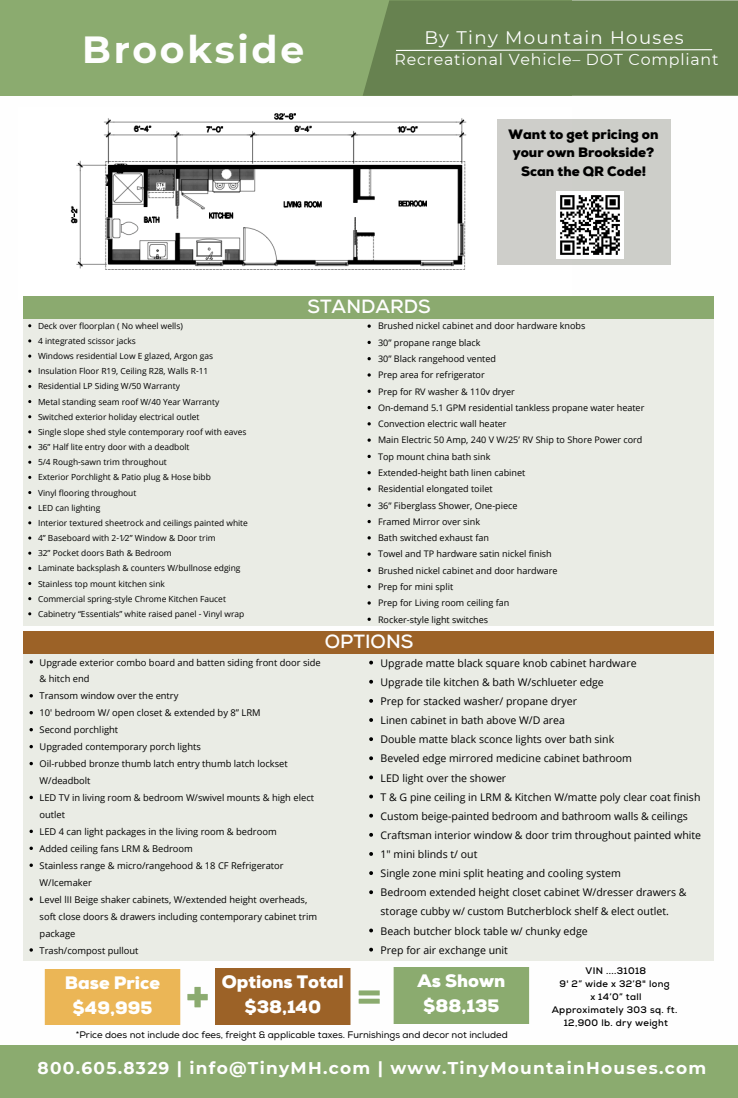
<style>
.page{position:relative;width:738px;height:1098px;background:#fff}
.page>*{position:absolute;margin:0;border:0;box-sizing:border-box;transform-origin:0 0}
.t1{font:700 37.75px "Montserrat";letter-spacing:.07em;color:#fefefe}
.t2{font:700 19.1px "Nexa";color:#fefefe}
.t3{font:18.15px "Montserrat";letter-spacing:.07em;color:#fefefe}
.t4{font:900 18px/25.1px "Nexa";color:#fff;text-align:center}
.t5{font:700 17px "Montserrat";letter-spacing:.075em;color:#fefefe}
.t6{font:15.85px "Montserrat";letter-spacing:.05em;color:#fefefe}
.t7{font:900 13.6px/18.8px "Nexa";color:#000;text-align:center}
.t8{font:10.55px/19.1px "Open Sans";color:#000}
.t9{font:9.5px "Nexa";color:#000}
.t10{font:700 9.5px "Nexa";letter-spacing:.035em;color:#000}
.t11{font:9.35px/16.9px "Open Sans";color:#000}
.t12{font:9.05px "Open Sans";color:#000}
.t13{font:8.4px "Open Sans";color:#000}
</style>
<div class="page">
<img style="left:23px;top:113px;width:548px;height:186px">
<div style="left:24px;top:319px;width:690px;height:307px;background:#eaece5"></div>
<div style="left:24px;top:296px;width:690px;height:23px;background:#8baa6f"></div>
<div style="left:497px;top:119px;width:173px;height:145px;background:#cdcec9"></div>
<img style="left:557px;top:192px;width:66px;height:66px">
<div style="left:215px;top:969px;width:135px;height:56px;background:#9c6227"></div>
<svg style="left:359px;top:990px;width:21px;height:14px"></svg>
<svg style="left:187px;top:987px;width:21px;height:20px"></svg>
<div style="left:45px;top:969px;width:135px;height:56px;background:#ebb656"></div>
<div style="left:394px;top:967px;width:135px;height:56px;background:#8bab6f"></div>
<div style="left:0;top:1046px;width:738px;height:52px;background:#8bab6f"></div>
<div style="left:24px;top:654px;width:690px;height:307px;background:#eaece5"></div>
<div style="left:24px;top:631px;width:690px;height:23px;background:#9c6227"></div>
<svg style="left:368px;top:324px;width:3px;height:4px"></svg>
<svg style="left:368px;top:373px;width:3px;height:4px"></svg>
<svg style="left:368px;top:487px;width:3px;height:4px"></svg>
<svg style="left:368px;top:601px;width:3px;height:4px"></svg>
<svg style="left:30px;top:660px;width:3px;height:4px"></svg>
<svg style="left:30px;top:897px;width:3px;height:4px"></svg>
<svg style="left:30px;top:948px;width:3px;height:4px"></svg>
<svg style="left:369px;top:661px;width:4px;height:4px"></svg>
<svg style="left:369px;top:680px;width:4px;height:4px"></svg>
<svg style="left:369px;top:699px;width:4px;height:4px"></svg>
<svg style="left:369px;top:718px;width:4px;height:4px"></svg>
<svg style="left:369px;top:737px;width:4px;height:4px"></svg>
<svg style="left:369px;top:756px;width:4px;height:4px"></svg>
<svg style="left:369px;top:776px;width:4px;height:3px"></svg>
<svg style="left:369px;top:795px;width:4px;height:3px"></svg>
<svg style="left:369px;top:814px;width:4px;height:4px"></svg>
<svg style="left:369px;top:833px;width:4px;height:4px"></svg>
<svg style="left:369px;top:852px;width:4px;height:4px"></svg>
<svg style="left:369px;top:871px;width:4px;height:4px"></svg>
<svg style="left:369px;top:890px;width:4px;height:4px"></svg>
<svg style="left:369px;top:929px;width:4px;height:3px"></svg>
<svg style="left:369px;top:948px;width:4px;height:4px"></svg>
<div style="left:0;top:0;width:571px;height:96px;background:#8bab6f"></div>
<div style="left:363px;top:0;width:375px;height:96px;background:#678250"></div>
<svg style="left:395px;top:49px;width:318px;height:3px"></svg>
<h3 class="t1" style="left:82px;top:27px;width:223px">Brookside</h3>
<p class="t3" style="left:424px;top:27px;width:261px">By Tiny Mountain Houses</p>
<p class="t6" style="left:395px;top:50px;width:325px">Recreational Vehicle– DOT Compliant</p>
<h4 class="t7" style="left:509px;top:125px;width:151px">Want to get pricing on your own Brookside?</h4>
<p class="t7" style="left:521px;top:163px;width:127px">Scan the QR Code!</p>
<p class="t13" style="left:38px;top:320px;width:146px">Deck over floorplan ( No wheel wells)</p>
<p class="t13" style="left:38px;top:335px;width:99px">4 integrated scissor jacks</p>
<p class="t13" style="left:38px;top:350px;width:177px">Windows residential Low E glazed, Argon gas</p>
<p class="t13" style="left:38px;top:365px;width:172px">Insulation Floor R19, Ceiling R28, Walls R-11</p>
<p class="t13" style="left:38px;top:380px;width:143px">Residential LP Siding W/50 Warranty</p>
<p class="t13" style="left:38px;top:396px;width:183px">Metal standing seam roof W/40 Year Warranty</p>
<p class="t13" style="left:38px;top:411px;width:163px">Switched exterior holiday electrical outlet</p>
<p class="t13" style="left:38px;top:426px;width:210px">Single slope shed style contemporary roof with eaves</p>
<p class="t13" style="left:38px;top:441px;width:153px">36” Half lite entry door with a deadbolt</p>
<p class="t13" style="left:38px;top:456px;width:130px">5/4 Rough-sawn trim throughout</p>
<p class="t13" style="left:38px;top:471px;width:174px">Exterior Porchlight &amp; Patio plug &amp; Hose bibb</p>
<p class="t13" style="left:38px;top:487px;width:100px">Vinyl flooring throughout</p>
<p class="t13" style="left:38px;top:502px;width:64px">LED can lighting</p>
<p class="t13" style="left:38px;top:517px;width:211px">Interior textured sheetrock and ceilings painted white</p>
<p class="t13" style="left:38px;top:532px;width:179px">4” Baseboard with 2-1⁄2” Window &amp; Door trim</p>
<p class="t13" style="left:38px;top:547px;width:135px">32” Pocket doors Bath &amp; Bedroom</p>
<p class="t13" style="left:38px;top:562px;width:204px">Laminate backsplash &amp; counters W/bullnose edging</p>
<p class="t13" style="left:38px;top:578px;width:128px">Stainless top mount kitchen sink</p>
<p class="t13" style="left:38px;top:593px;width:189px">Commercial spring-style Chrome Kitchen Faucet</p>
<p class="t13" style="left:38px;top:608px;width:208px">Cabinetry “Essentials” white raised panel - Vinyl wrap</p>
<h1 class="t2" style="left:307px;top:295px;width:125px">STANDARDS</h1>
<p class="t12" style="left:378px;top:320px;width:209px">Brushed nickel cabinet and door hardware knobs</p>
<p class="t12" style="left:378px;top:336px;width:104px">30” propane range black</p>
<p class="t12" style="left:378px;top:352px;width:120px">30” Black rangehood vented</p>
<p class="t12" style="left:378px;top:369px;width:108px">Prep area for refrigerator</p>
<p class="t12" style="left:378px;top:385px;width:138px">Prep for RV washer &amp; 110v dryer</p>
<p class="t12" style="left:378px;top:401px;width:268px">On-demand 5.1 GPM residential tankless propane water heater</p>
<p class="t12" style="left:378px;top:417px;width:130px">Convection electric wall heater</p>
<p class="t12" style="left:378px;top:434px;width:266px">Main Electric 50 Amp, 240 V W/25’ RV Ship to Shore Power cord</p>
<p class="t12" style="left:378px;top:450px;width:114px">Top mount china bath sink</p>
<p class="t12" style="left:378px;top:466px;width:149px">Extended-height bath linen cabinet</p>
<p class="t12" style="left:378px;top:483px;width:116px">Residential elongated toilet</p>
<p class="t12" style="left:378px;top:499px;width:141px">36” Fiberglass Shower, One-piece</p>
<p class="t12" style="left:378px;top:515px;width:104px">Framed Mirror over sink</p>
<p class="t12" style="left:378px;top:531px;width:113px">Bath switched exhaust fan</p>
<h2 class="t12" style="left:378px;top:548px;width:175px">Towel and TP hardware satin nickel finish</h2>
<p class="t12" style="left:378px;top:564px;width:181px">Brushed nickel cabinet and door hardware</p>
<p class="t12" style="left:378px;top:580px;width:77px">Prep for mini split</p>
<p class="t12" style="left:378px;top:597px;width:133px">Prep for Living room ceiling fan</p>
<p class="t12" style="left:378px;top:613px;width:112px">Rocker-style light switches</p>
<p class="t2" style="left:325px;top:630px;width:90px">OPTIONS</p>
<p class="t11" style="left:40px;top:653px;width:283px">Upgrade exterior combo board and batten siding front door side &amp; hitch end</p>
<p class="t11" style="left:40px;top:687px;width:140px">Transom window over the entry</p>
<p class="t11" style="left:40px;top:704px;width:222px">10' bedroom W/ open closet &amp; extended by 8” LRM</p>
<p class="t11" style="left:40px;top:721px;width:80px">Second porchlight</p>
<p class="t11" style="left:40px;top:738px;width:163px">Upgraded contemporary porch lights</p>
<p class="t11" style="left:40px;top:755px;width:250px">Oil-rubbed bronze thumb latch entry thumb latch lockset<br>W/deadbolt</p>
<p class="t11" style="left:40px;top:789px;width:276px">LED TV in living room &amp; bedroom W/swivel mounts &amp; high elect outlet</p>
<p class="t11" style="left:40px;top:823px;width:239px">LED 4 can light packages in the living room &amp; bedroom</p>
<p class="t11" style="left:40px;top:840px;width:155px">Added ceiling fans LRM &amp; Bedroom</p>
<p class="t11" style="left:40px;top:857px;width:246px">Stainless range &amp; micro/rangehood &amp; 18 CF Refrigerator<br>W/Icemaker</p>
<p class="t11" style="left:40px;top:891px;width:279px">Level lII Beige shaker cabinets, W/extended height overheads, soft close doors &amp; drawers including contemporary cabinet trim package</p>
<p class="t11" style="left:40px;top:942px;width:100px">Trash/compost pullout</p>
<p class="t8" style="left:381px;top:653px;width:258px">Upgrade matte black square knob cabinet hardware</p>
<p class="t8" style="left:381px;top:672px;width:225px">Upgrade tile kitchen &amp; bath W/schlueter edge</p>
<p class="t8" style="left:381px;top:691px;width:198px">Prep for stacked washer/ propane dryer</p>
<p class="t8" style="left:381px;top:710px;width:186px">Linen cabinet in bath above W/D area</p>
<p class="t8" style="left:381px;top:730px;width:235px">Double matte black sconce lights over bath sink</p>
<p class="t8" style="left:381px;top:749px;width:253px">Beveled edge mirrored medicine cabinet bathroom</p>
<p class="t8" style="left:381px;top:768px;width:127px">LED light over the shower</p>
<p class="t8" style="left:381px;top:787px;width:321px">T &amp; G pine ceiling in LRM &amp; Kitchen W/matte poly clear coat finish</p>
<p class="t8" style="left:381px;top:806px;width:309px">Custom beige-painted bedroom and bathroom walls &amp; ceilings</p>
<p class="t8" style="left:381px;top:825px;width:322px">Craftsman interior window &amp; door trim throughout painted white</p>
<p class="t8" style="left:381px;top:844px;width:98px">1" mini blinds t/ out</p>
<p class="t8" style="left:381px;top:864px;width:242px">Single zone mini split heating and cooling system</p>
<h3 class="t8" style="left:381px;top:883px;width:308px">Bedroom extended height closet cabinet W/dresser drawers &amp; storage cubby w/ custom Butcherblock shelf &amp; elect outlet.</h3>
<p class="t8" style="left:381px;top:921px;width:209px">Beach butcher block table w/ chunky edge</p>
<p class="t8" style="left:381px;top:940px;width:129px">Prep for air exchange unit</p>
<p class="t4" style="left:65px;top:970px;width:97px">Base Price $49,995</p>
<p class="t4" style="left:418px;top:969px;width:89px">As Shown $88,135</p>
<h6 class="t4" style="left:222px;top:970px;width:124px">Options Total $38,140</h6>
<p class="t9" style="left:76px;top:1029px;width:433px">*Price does not include doc fees, freight &amp; applicable taxes. Furnishings and decor not included</p>
<p class="t10" style="left:586px;top:965px;width:62px">VIN ....31018</p>
<p class="t10" style="left:559px;top:978px;width:112px">9' 2” wide x 32’8" long</p>
<p class="t10" style="left:590px;top:991px;width:53px">x 14’0” tall</p>
<p class="t10" style="left:552px;top:1004px;width:127px">Approximately 303 sq. ft.</p>
<h2 class="t10" style="left:564px;top:1017px;width:106px">12,900 lb. dry weight</h2>
<p class="t5" style="left:38px;top:1057px;width:670px">800.605.8329 | info@TinyMH.com | www.TinyMountainHouses.com</p>
</div>
